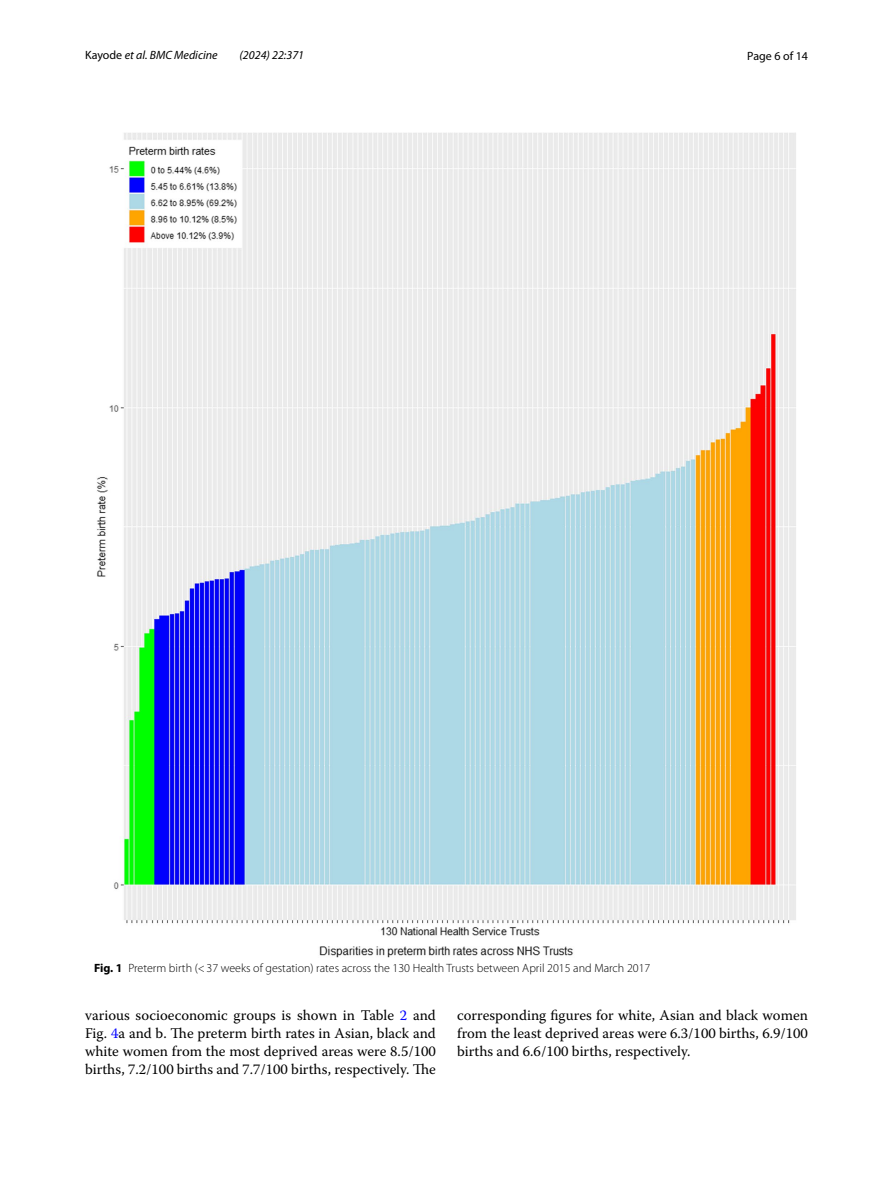
<style>
.page{position:relative;width:893px;height:1187px;background:#fff}
.page>*{position:absolute;margin:0;border:0;box-sizing:border-box;transform-origin:0 0}
.t1{font:14.7px/18px "Warnock Pro";color:#000;text-align:justify}
.t2{font:300 12px "Myriad Pro";color:#000}
.t3{font:italic 12px "Myriad Pro";color:#000}
.t4{font:12px "Myriad Pro";color:#000}
.s1{font-style:normal}
.s2{font-weight:700}
.s3{color:#00f}
</style>
<div class="page">
<img style="left:97px;top:133px;width:699px;height:824px">
<p class="t3" style="left:85px;top:48px;width:134px"><span class="s1">Kayode</span> et al. BMC Medicine</p>
<p class="t3" style="left:240px;top:48px;width:66px">(2024) 22:371</p>
<p class="t4" style="left:747px;top:48px;width:62px">Page 6 of 14</p>
<p class="t2" style="left:94px;top:961px;width:558px"><span class="s2">Fig. 1</span> Preterm birth (&lt;37 weeks of gestation) rates across the 130 Health Trusts between April 2015 and March 2017</p>
<p class="t1" style="left:85px;top:1006px;width:352px">various socioeconomic groups is shown in Table <span class="s3">2</span> and Fig. <span class="s3">4</span>a and b. The preterm birth rates in Asian, black and white women from the most deprived areas were 8.5/100 births, 7.2/100 births and 7.7/100 births, respectively. The</p>
<p class="t1" style="left:457px;top:1006px;width:352px">corresponding figures for white, Asian and black women from the least deprived areas were 6.3/100 births, 6.9/100 births and 6.6/100 births, respectively.</p>
</div>
